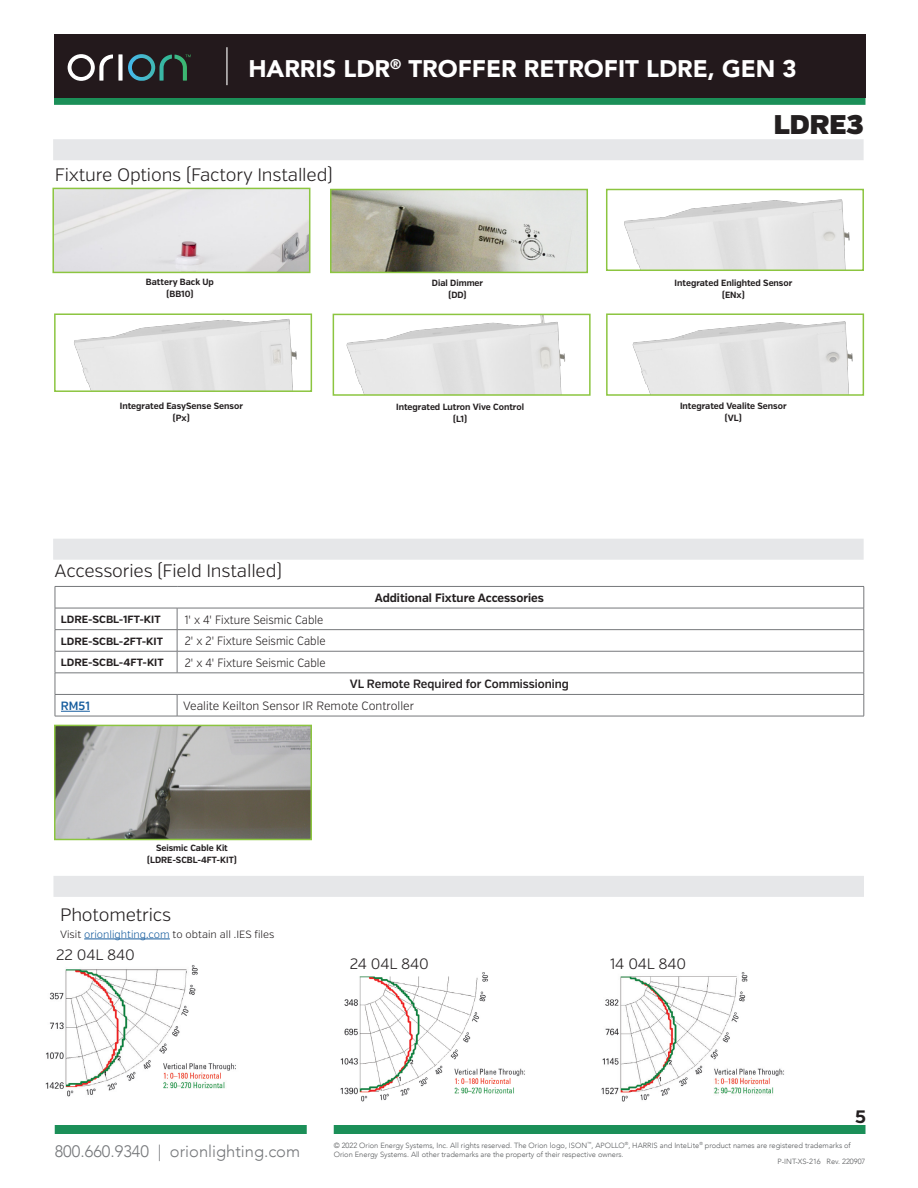
<style>
.page{position:relative;width:918px;height:1188px;background:#fff}
.page>*{position:absolute;margin:0;border:0;box-sizing:border-box;transform-origin:0 0}
.H1___Verb_Ultra_18pt{font:27px "Verb Ultra";color:#231f20}
.PRODUCT_NAME___Aveni{font:900 24px "Avenir";color:#fff}
.H3___Verb_Lt_12_pt_1{font:300 18px "Verb";letter-spacing:-.01em;color:#231f20}
.H1___Verb_Ultra_18pt-2{font:700 18px "Verb";color:#231f20}
.t1{font:300 16.5px "Avenir";color:#76787b}
.H3___Verb_Lt_12_pt_1-2{font:300 15px "Verb";letter-spacing:-.01em;color:#231f20}
.OI-right{font:300 12px "Verb";color:#231f20;scale:.9 1}
.OI-left{font:300 12px "Verb";color:#231f20;scale:.95 1}
.OI-left-2{font:600 12px "Verb";color:#231f20;scale:.95 1}
.OI-left-3{font:700 12px "Verb";color:#231f20;scale:.95 1}
.OI-left-4{font:600 12px "Verb";color:#175d9e;scale:.95 1}
.t2{font:700 10.5px "Verb";color:#231f20}
.Footnote___Verb_Lt_7{font:300 10.5px "Verb";color:#231f20}
.OI-left-5{font:700 9px/12px "Verb";color:#231f20;text-align:center;scale:.95 1}
.Copywrite___Avenir_L{font:300 7.5px "Avenir";color:#585a5c}
.s1{color:#175d9e}
</style>
<div class="page">
<div style="left:54px;top:96px;width:812px;height:9px;background:#1b8f58"></div>
<div style="left:54px;top:34px;width:812px;height:63px;background:#23191c"></div>
<svg style="left:68px;top:54px;width:45px;height:27px"></svg>
<div style="left:118px;top:54px;width:5px;height:27px;background:#fff"></div>
<svg style="left:128px;top:54px;width:63px;height:27px"></svg>
<hr style="left:226px;top:47px;width:2px;height:38px;background:#fff">
<div style="left:55px;top:1125px;width:252px;height:9px;background:#1b8f58"></div>
<div style="left:334px;top:1125px;width:532px;height:9px;background:#1b8f58"></div>
<hr style="left:55px;top:586px;width:122px;height:1px;background:#76787b">
<hr style="left:177px;top:586px;width:687px;height:1px;background:#76787b">
<hr style="left:55px;top:608px;width:122px;height:1px;background:#76787b">
<hr style="left:177px;top:608px;width:687px;height:1px;background:#76787b">
<hr style="left:55px;top:629px;width:122px;height:1px;background:#76787b">
<hr style="left:177px;top:629px;width:687px;height:1px;background:#76787b">
<svg style="left:177px;top:608px;width:1px;height:65px"></svg>
<hr style="left:55px;top:651px;width:122px;height:1px;background:#76787b">
<hr style="left:177px;top:651px;width:687px;height:1px;background:#76787b">
<hr style="left:55px;top:673px;width:122px;height:1px;background:#76787b">
<hr style="left:177px;top:673px;width:687px;height:1px;background:#76787b">
<hr style="left:55px;top:694px;width:122px;height:1px;background:#76787b">
<hr style="left:177px;top:694px;width:687px;height:1px;background:#76787b">
<svg style="left:177px;top:695px;width:1px;height:21px"></svg>
<svg style="left:864px;top:587px;width:1px;height:129px"></svg>
<hr style="left:55px;top:716px;width:122px;height:1px;background:#76787b">
<hr style="left:177px;top:716px;width:687px;height:1px;background:#76787b">
<svg style="left:55px;top:587px;width:35px;height:129px"></svg>
<img style="left:57px;top:728px;width:252px;height:109px">
<div style="left:54px;top:725px;width:258px;height:115px;border:2px solid #8cc540"></div>
<div style="left:53px;top:539px;width:811px;height:21px;background:#e6e7e9"></div>
<div style="left:53px;top:876px;width:811px;height:21px;background:#e6e7e9"></div>
<img style="left:45px;top:965px;width:191px;height:132px">
<img style="left:340px;top:972px;width:185px;height:130px">
<hr style="left:84px;top:939px;width:86px;height:1px;background:#175d9e">
<img style="left:601px;top:972px;width:183px;height:130px">
<div style="left:53px;top:139px;width:811px;height:21px;background:#e6e7e9"></div>
<img style="left:55px;top:191px;width:252px;height:79px">
<div style="left:52px;top:188px;width:258px;height:85px;border:2px solid #8cc540"></div>
<img style="left:333px;top:192px;width:252px;height:78px">
<div style="left:330px;top:189px;width:258px;height:84px;border:2px solid #8cc540"></div>
<img style="left:624px;top:199px;width:226px;height:69px">
<div style="left:606px;top:189px;width:258px;height:82px;border:2px solid #8cc540"></div>
<img style="left:74px;top:319px;width:223px;height:70px">
<div style="left:54px;top:313px;width:258px;height:79px;border:2px solid #8cc540"></div>
<img style="left:346px;top:317px;width:220px;height:76px">
<div style="left:333px;top:314px;width:258px;height:82px;border:2px solid #8cc540"></div>
<img style="left:632px;top:321px;width:221px;height:72px">
<div style="left:606px;top:313px;width:258px;height:83px;border:2px solid #8cc540"></div>
<p class="PRODUCT_NAME___Aveni" style="left:248px;top:48px;width:550px">HARRIS LDR<sup>®</sup> TROFFER RETROFIT LDRE, GEN 3</p>
<p class="H3___Verb_Lt_12_pt_1" style="left:55px;top:164px;width:280px">Fixture Options (Factory Installed)</p>
<p class="H1___Verb_Ultra_18pt" style="left:774px;top:108px;width:91px">LDRE3</p>
<p class="OI-left-5" style="left:146px;top:276px;width:73px">Battery Back Up (BB10)</p>
<p class="OI-left-5" style="left:432px;top:278px;width:55px">Dial Dimmer (DD)</p>
<p class="OI-left-5" style="left:675px;top:278px;width:125px">Integrated Enlighted Sensor (ENx)</p>
<p class="OI-left-5" style="left:120px;top:400px;width:131px">Integrated EasySense Sensor (Px)</p>
<p class="OI-left-5" style="left:396px;top:401px;width:136px">Integrated Lutron Vive Control (L1)</p>
<p class="OI-left-5" style="left:680px;top:400px;width:114px">Integrated Vealite Sensor (VL)</p>
<p class="H3___Verb_Lt_12_pt_1" style="left:55px;top:560px;width:229px">Accessories (Field Installed)</p>
<p class="t2" style="left:61px;top:613px;width:101px">LDRE-SCBL-1FT-KIT</p>
<p class="OI-right" style="left:185px;top:612px;width:156px">1' x 4' Fixture Seismic Cable</p>
<p class="t2" style="left:61px;top:635px;width:103px">LDRE-SCBL-2FT-KIT</p>
<p class="OI-right" style="left:185px;top:634px;width:158px">2' x 2' Fixture Seismic Cable</p>
<p class="t2" style="left:61px;top:656px;width:104px">LDRE-SCBL-4FT-KIT</p>
<p class="OI-right" style="left:185px;top:656px;width:158px">2' x 4' Fixture Seismic Cable</p>
<p class="OI-left-3" style="left:375px;top:591px;width:180px">Additional Fixture Accessories</p>
<p class="OI-left-2" style="left:350px;top:677px;width:232px">VL Remote Required for Commissioning</p>
<p class="OI-left-4" style="left:61px;top:699px;width:32px">RM51</p>
<p class="OI-left" style="left:183px;top:699px;width:245px">Vealite Keilton Sensor IR Remote Controller</p>
<p class="OI-left-5" style="left:147px;top:842px;width:96px">Seismic Cable Kit (LDRE-SCBL-4FT-KIT)</p>
<p class="H3___Verb_Lt_12_pt_1" style="left:60px;top:904px;width:112px">Photometrics</p>
<p class="Footnote___Verb_Lt_7" style="left:60px;top:928px;width:216px">Visit <span class="s1">orionlighting.com</span> to obtain all .IES files</p>
<p class="H3___Verb_Lt_12_pt_1-2" style="left:56px;top:946px;width:80px">22 04L 840</p>
<p class="H3___Verb_Lt_12_pt_1-2" style="left:350px;top:954px;width:81px">24 04L 840</p>
<p class="H3___Verb_Lt_12_pt_1-2" style="left:610px;top:954px;width:78px">14 04L 840</p>
<p class="H1___Verb_Ultra_18pt-2" style="left:855px;top:1106px;width:12px">5</p>
<p class="Copywrite___Avenir_L" style="left:334px;top:1140px;width:519px">© 2022 Orion Energy Systems, Inc. All rights reserved. The Orion logo, ISON<sup>™</sup>, APOLLO<sup>®</sup>, HARRIS and InteLite<sup>®</sup> product names are registered trademarks of</p>
<h3 class="t1" style="left:55px;top:1141px;width:247px">800.660.9340 | orionlighting.com</h3>
<p class="Copywrite___Avenir_L" style="left:334px;top:1149px;width:292px">Orion Energy Systems. All other trademarks are the property of their respective owners.</p>
<p class="Copywrite___Avenir_L" style="left:777px;top:1157px;width:90px">P-INT-XS-216 Rev. 220907</p>
</div>
